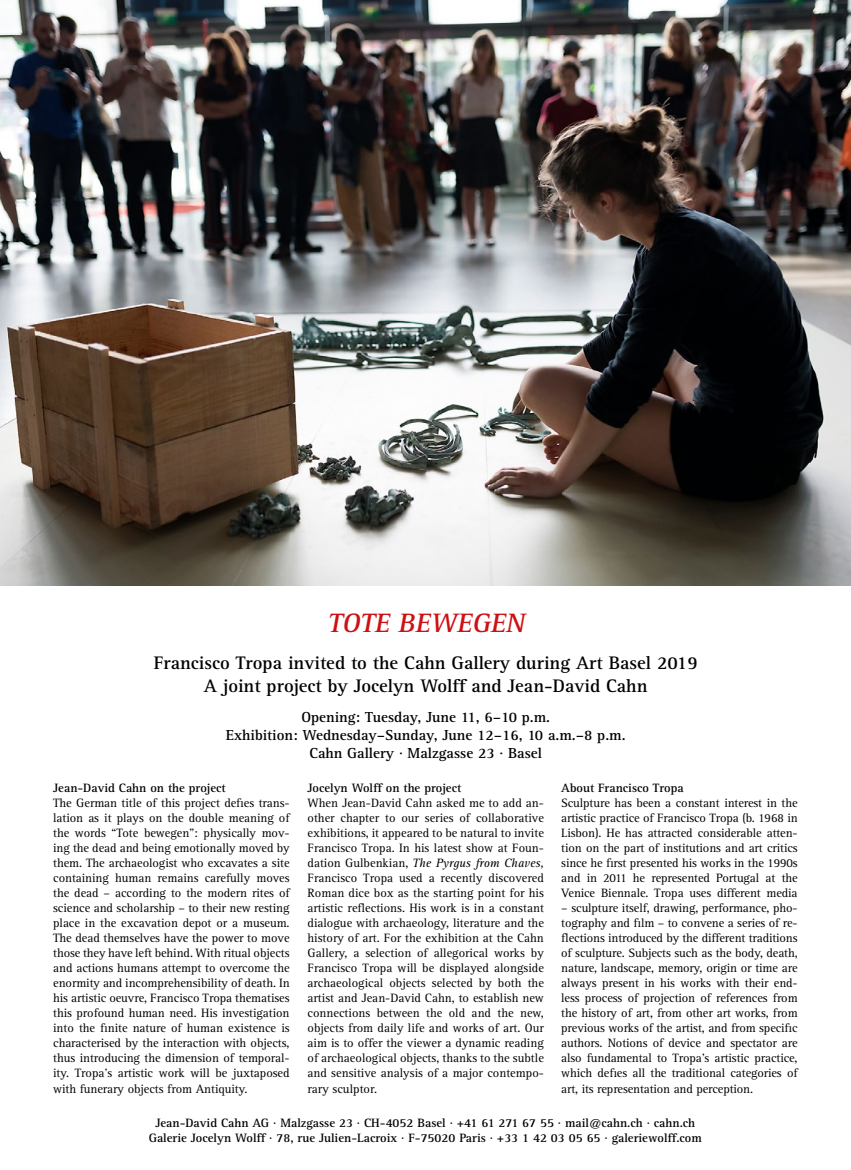
<style>
.page{position:relative;width:851px;height:1170px;background:#fff}
.page>*{position:absolute;margin:0;border:0;box-sizing:border-box;transform-origin:0 0}
.t1{font:italic 700 27.5px "Rotis Serif Std";color:#cd1013}
.t2{font:700 18.75px/22.5px "Rotis Serif Std";color:#000;text-align:center}
.t3{font:700 15px/18px "Rotis Serif Std";color:#000;text-align:center}
.t4{font:12.5px/15px "Rotis Serif Std";letter-spacing:-.005em;color:#000;text-align:justify}
.t5{font:700 12.5px/15px "Rotis Serif Std";color:#000;text-align:center}
.s1{font-style:italic}
</style>
<div class="page">
<img style="left:0;top:0;width:850px;height:585px">
<h1 class="t1" style="left:327px;top:606px;width:204px">TOTE BEWEGEN</h1>
<h2 class="t2" style="left:154px;top:652px;width:545px">Francisco Tropa invited to the Cahn Gallery during Art Basel 2019<br>A joint project by Jocelyn Wolff and Jean-David Cahn</h2>
<p class="t3" style="left:226px;top:708px;width:401px">Opening: Tuesday, June 11, 6–10 p.m.<br>Exhibition: Wednesday–Sunday, June 12–16, 10 a.m.–8 p.m.<br>Cahn Gallery · Malzgasse 23 · Basel</p>
<p class="t5" style="left:307px;top:780px;width:155px">Jocelyn Wolff on the project</p>
<p class="t4" style="left:307px;top:796px;width:238px">When Jean-David Cahn asked me to add an&shy;other chapter to our series of collaborative exhibitions, it appeared to be natural to invite Francisco Tropa. In his latest show at Foun&shy;dation Gulbenkian, <span class="s1">The Pyrgus from Chaves, </span>Francisco Tropa used a recently discovered Roman dice box as the starting point for his artistic reflections. His work is in a constant dialogue with archaeology, literature and the history of art. For the exhibition at the Cahn Gallery, a selection of allegorical works by Francisco Tropa will be displayed alongside archaeological objects selected by both the artist and Jean-David Cahn, to establish new connections between the old and the new, objects from daily life and works of art. Our aim is to offer the viewer a dynamic reading of archaeological objects, thanks to the subtle and sensitive analysis of a major contempo&shy;rary sculptor.</p>
<p class="t5" style="left:53px;top:780px;width:174px">Jean-David Cahn on the project</p>
<p class="t4" style="left:53px;top:796px;width:238px">The German title of this project defies trans&shy;lation as it plays on the double meaning of the words “Tote bewegen”: physically mov&shy;ing the dead and being emotionally moved by them. The archaeologist who excavates a site containing human remains carefully moves the dead – according to the modern rites of science and scholarship – to their new resting place in the excavation depot or a museum.<br>The dead themselves have the power to move those they have left behind. With ritual objects and actions humans attempt to overcome the enormity and incomprehensibility of death. In his artistic oeuvre, Francisco Tropa thematises this profound human need. His investigation into the finite nature of human existence is characterised by the interaction with objects, thus introducing the dimension of temporal&shy;ity. Tropa’s artistic work will be juxtaposed with funerary objects from Antiquity.</p>
<p class="t5" style="left:561px;top:780px;width:124px">About Francisco Tropa</p>
<p class="t4" style="left:561px;top:796px;width:238px">Sculpture has been a constant interest in the artistic practice of Francisco Tropa (b. 1968 in Lisbon). He has attracted considerable atten&shy;tion on the part of institutions and art critics since he first presented his works in the 1990s and in 2011 he represented Portugal at the Venice Biennale. Tropa uses different media</p>
<p class="t4" style="left:561px;top:901px;width:238px">– sculpture itself, drawing, performance, pho&shy;tography and film – to convene a series of re&shy;flections introduced by the different traditions of sculpture. Subjects such as the body, death, nature, landscape, memory, origin or time are always present in his works with their end&shy;less process of projection of references from the history of art, from other art works, from previous works of the artist, and from specific authors. Notions of device and spectator are also fundamental to Tropa's artistic practice, which defies all the traditional categories of art, its representation and perception.</p>
<p class="t5" style="left:149px;top:1115px;width:554px">Jean-David Cahn AG · Malzgasse 23 · CH-4052 Basel · +41 61 271 67 55 · mail@cahn.ch · cahn.ch<br>Galerie Jocelyn Wolff · 78, rue Julien-Lacroix · F-75020 Paris · +33 1 42 03 05 65 · galeriewolff.com</p>
</div>
